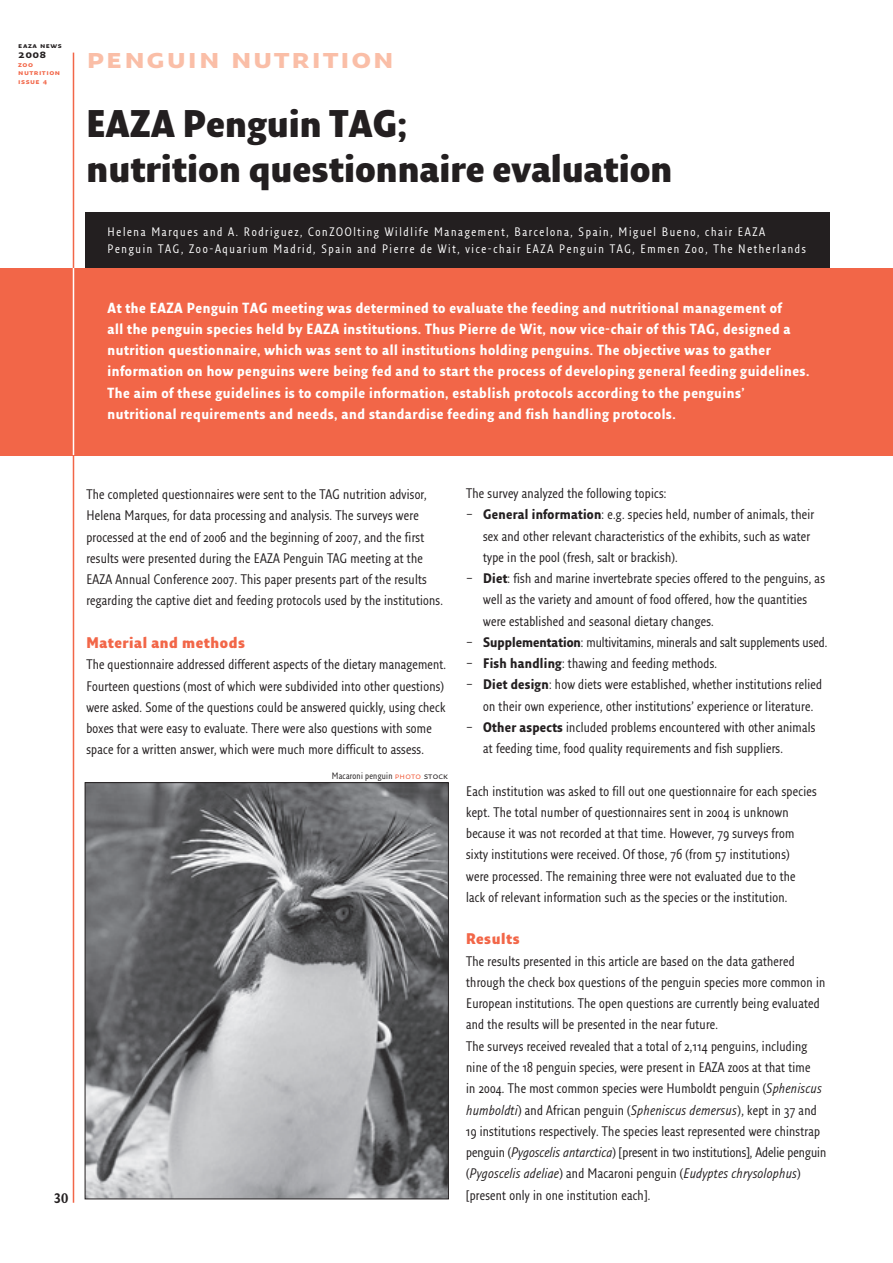
<style>
.page{position:relative;width:893px;height:1263px;background:#fff}
.page>*{position:absolute;margin:0;border:0;box-sizing:border-box;transform-origin:0 0}
.t1{font:900 37.5px/45px "Fresco Sans Con";color:#231f20}
.t2{font:700 30px "Fresco Sans SC";letter-spacing:.05em;color:#fabea7}
.t3{font:900 15px "Fresco Sans Con";letter-spacing:.04em;color:#f26648}
.t4{font:700 14.25px/21.3px "Fresco Sans Con";letter-spacing:.035em;color:#fff}
.t5{font:13.5px/21.3px "Fresco Sans Con";letter-spacing:.02em;color:#231f20}
.t6{font:13.5px "Fresco Sans Con";color:#231f20}
.t7{font:700 13.5px "Fresco LF";color:#231f20;scale:.9 1}
.t8{font:12px/17px "Fresco Sans Con";letter-spacing:.14em;color:#fff}
.t9{font:700 11.25px "Fresco Sans SC";color:#231f20}
.t10{font:9px "Fresco Sans Con";letter-spacing:.03em;color:#231f20}
.t11{font:700 7.5px/8.6px "Fresco Sans SC";letter-spacing:.07em;color:#f26648}
.t12{font:700 7.5px "Fresco Sans SC";letter-spacing:.075em;color:#231f20}
.s1{font-family:"Fresco Sans SC";color:#f26648}
.s2{font-family:"Fresco Sans SC"}
.s3{font-weight:700}
.s4{font-style:italic}
</style>
<div class="page">
<div style="left:0;top:268px;width:892px;height:187px;background:#f26648"></div>
<div style="left:85px;top:213px;width:744px;height:55px;background:#231f20"></div>
<hr style="left:73px;top:53px;width:1px;height:1150px;background:#f26648">
<img style="left:87px;top:784px;width:359px;height:413px">
<div style="left:85px;top:782px;width:363px;height:417px;border:1px solid #231f20"></div>
<hr style="left:73px;top:268px;width:1px;height:187px;background:#fff">
<p class="t12" style="left:18px;top:41px;width:45px">eaza news</p>
<p class="t9" style="left:18px;top:48px;width:29px">2008</p>
<p class="t11" style="left:18px;top:60px;width:43px">zoo nutrition issue 4</p>
<h2 class="t2" style="left:86px;top:40px;width:308px">penguin nutrition</h2>
<h1 class="t1" style="left:86px;top:105px;width:587px">EAZA Penguin TAG;<br>nutrition questionnaire evaluation</h1>
<p class="t8" style="left:108px;top:225px;width:699px">Helena Marques and A. Rodriguez, ConZOOlting Wildlife Management, Barcelona, Spain, Miguel Bueno, chair EAZA<br>Penguin TAG, Zoo-Aquarium Madrid, Spain and Pierre de Wit, vice-chair EAZA Penguin TAG, Emmen Zoo, The Netherlands</p>
<p class="t4" style="left:108px;top:298px;width:703px">At the EAZA Penguin TAG meeting was determined to evaluate the feeding and nutritional management of<br>all the penguin species held by EAZA institutions. Thus Pierre de Wit, now vice-chair of this TAG, designed a nutrition questionnaire, which was sent to all institutions holding penguins. The objective was to gather information on how penguins were being fed and to start the process of developing general feeding guidelines.<br>The aim of these guidelines is to compile information, establish protocols according to the penguins’ nutritional requirements and needs, and standardise feeding and fish handling protocols.</p>
<p class="t7" style="left:54px;top:1193px;width:18px">30</p>
<p class="t5" style="left:86px;top:485px;width:358px">The completed questionnaires were sent to the TAG nutrition advisor, Helena Marques, for data processing and analysis. The surveys were processed at the end of 2006 and the beginning of 2007, and the first results were presented during the EAZA Penguin TAG meeting at the EAZA Annual Conference 2007. This paper presents part of the results regarding the captive diet and feeding protocols used by the institutions.</p>
<p class="t3" style="left:86px;top:637px;width:160px">Material and methods</p>
<p class="t5" style="left:86px;top:655px;width:361px">The questionnaire addressed different aspects of the dietary management.<br>Fourteen questions (most of which were subdivided into other questions) were asked. Some of the questions could be answered quickly, using check boxes that were easy to evaluate. There were also questions with some space for a written answer, which were much more difficult to assess.</p>
<p class="t10" style="left:332px;top:772px;width:118px">Macaroni penguin <span class="s1">photo</span> <span class="s2">stock</span></p>
<p class="t5" style="left:466px;top:484px;width:202px">The survey analyzed the following topics:</p>
<p class="t5" style="left:483px;top:505px;width:332px;text-indent:-17px">– <span class="s3">General information</span>: e.g. species held, number of animals, their sex and other relevant characteristics of the exhibits, such as water type in the pool (fresh, salt or brackish).</p>
<p class="t5" style="left:483px;top:569px;width:343px;text-indent:-17px">– <span class="s3">Diet</span>: fish and marine invertebrate species offered to the penguins, as well as the variety and amount of food offered, how the quantities were established and seasonal dietary changes.</p>
<p class="t6" style="left:466px;top:637px;width:362px">– <span class="s3">Supplementation</span>: multivitamins, minerals and salt supplements used.</p>
<p class="t5" style="left:466px;top:654px;width:252px">– <span class="s3">Fish handling</span>: thawing and feeding methods.</p>
<p class="t5" style="left:483px;top:675px;width:340px;text-indent:-17px">– <span class="s3">Diet design</span>: how diets were established, whether institutions relied on their own experience, other institutions’ experience or literature.</p>
<p class="t5" style="left:483px;top:718px;width:334px;text-indent:-17px">– <span class="s3">Other aspects</span> included problems encountered with other animals at feeding time, food quality requirements and fish suppliers.</p>
<p class="t5" style="left:466px;top:781px;width:352px">Each institution was asked to fill out one questionnaire for each species kept. The total number of questionnaires sent in 2004 is unknown because it was not recorded at that time. However, 79 surveys from sixty institutions were received. Of those, 76 (from 57 institutions)<br>were processed. The remaining three were not evaluated due to the lack of relevant information such as the species or the institution.</p>
<p class="t3" style="left:466px;top:933px;width:55px">Results</p>
<p class="t5" style="left:466px;top:951px;width:361px">The results presented in this article are based on the data gathered through the check box questions of the penguin species more common in European institutions. The open questions are currently being evaluated and the results will be presented in the near future.<br>The surveys received revealed that a total of 2,114 penguins, including nine of the 18 penguin species, were present in EAZA zoos at that time<br>in 2004. The most common species were Humboldt penguin (<span class="s4">Spheniscus humboldti</span>) and African penguin (<span class="s4">Spheniscus demersus</span>), kept in 37 and 19 institutions respectively. The species least represented were chinstrap penguin (<span class="s4">Pygoscelis antarctica</span>) [present in two institutions], Adelie penguin (<span class="s4">Pygoscelis adeliae</span>) and Macaroni penguin (<span class="s4">Eudyptes chrysolophus</span>) [present only in one institution each].</p>
</div>
